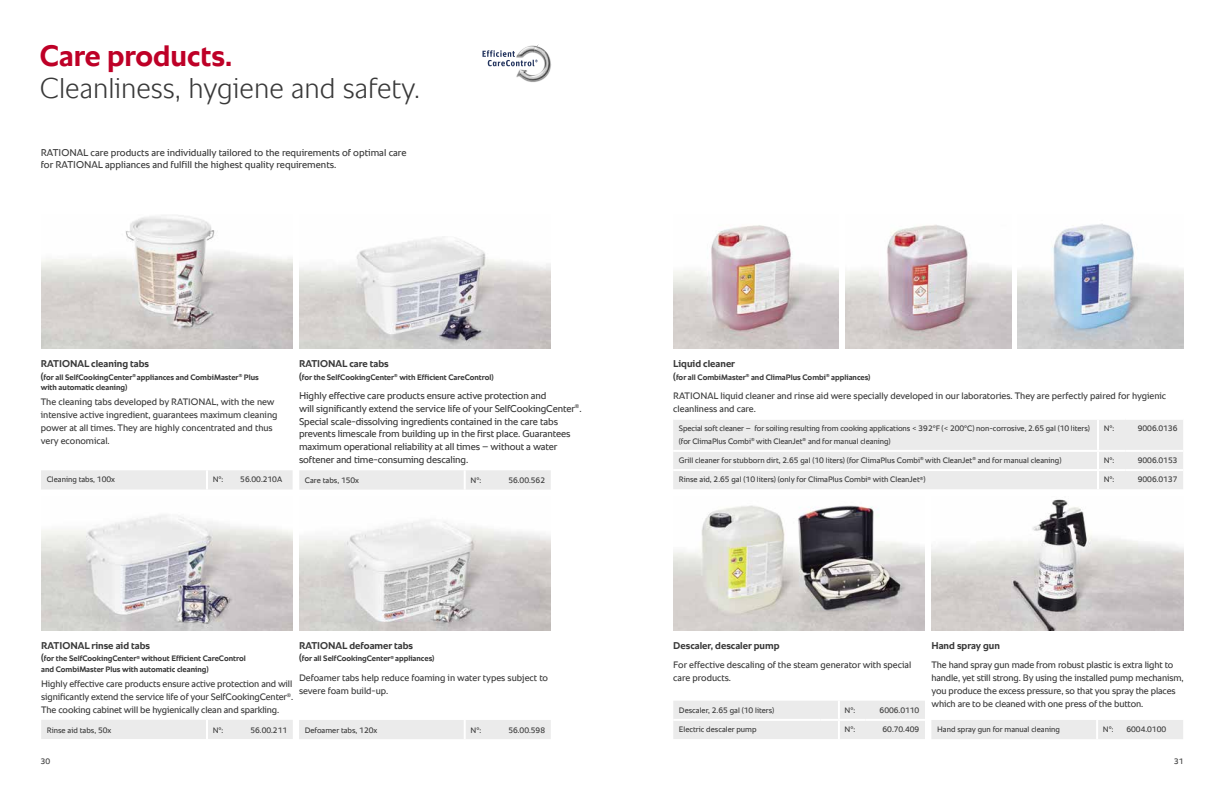
<style>
.page{position:relative;width:1224px;height:793px;background:#fff}
.page>*{position:absolute;margin:0;border:0;box-sizing:border-box;transform-origin:0 0}
.t1{font:700 30px "RATIONAL Sans TT";color:#be0027}
.t2{font:300 29px "RATIONAL Sans TT";color:#393939}
.t3{font:10px/12.8px "RATIONAL Sans TT";letter-spacing:-.01em;color:#393939}
.t4{font:700 10px "RATIONAL Sans TT";color:#393939}
.t5{font:9.5px/13px "RATIONAL Sans TT";color:#393939}
.t6{font:8px/12.8px "RATIONAL Sans TT";color:#393939}
.t7{font:700 8px/10.6px "RATIONAL Sans TT";color:#393939}
.s1{font-size:10px}
</style>
<div class="page">
<img style="left:673px;top:505px;width:252px;height:125px">
<img style="left:932px;top:499px;width:251px;height:131px">
<img style="left:41px;top:515px;width:252px;height:115px">
<img style="left:299px;top:520px;width:252px;height:110px">
<img style="left:41px;top:215px;width:252px;height:134px">
<img style="left:299px;top:236px;width:252px;height:112px">
<div style="left:41px;top:470px;width:252px;height:19px;background:#ebebeb"></div>
<img style="left:1017px;top:223px;width:166px;height:126px">
<img style="left:846px;top:224px;width:165px;height:125px">
<div style="left:673px;top:420px;width:510px;height:69px;background:#ebebeb"></div>
<div style="left:673px;top:701px;width:252px;height:38px;background:#ebebeb"></div>
<div style="left:931px;top:720px;width:252px;height:19px;background:#ebebeb"></div>
<div style="left:299px;top:720px;width:252px;height:19px;background:#ebebeb"></div>
<div style="left:41px;top:720px;width:252px;height:19px;background:#ebebeb"></div>
<hr style="left:206px;top:719px;width:2px;height:20px;background:#fff">
<div style="left:299px;top:470px;width:252px;height:19px;background:#ebebeb"></div>
<img style="left:673px;top:225px;width:166px;height:124px">
<img style="left:516px;top:47px;width:35px;height:35px">
<svg style="left:482px;top:44px;width:57px;height:22px"></svg>
<h1 class="t1" style="left:40px;top:34px;width:194px">Care products.</h1>
<h2 class="t2" style="left:40px;top:67px;width:382px">Cleanliness, hygiene and safety.</h2>
<p class="t3" style="left:41px;top:146px;width:367px">RATIONAL care products are individually tailored to the requirements of optimal care for RATIONAL appliances and fulfill the highest quality requirements.</p>
<p class="t4" style="left:41px;top:356px;width:110px">RATIONAL cleaning tabs</p>
<p class="t7" style="left:41px;top:372px;width:220px"><span class="s1">(</span>for all SelfCookingCenter<sup>®</sup> appliances and CombiMaster<sup>®</sup> Plus with automatic cleaning)</p>
<p class="t5" style="left:41px;top:395px;width:238px">The cleaning tabs developed by RATIONAL, with the new intensive active ingredient, guarantees maximum cleaning power at all times. They are highly concentrated and thus very economical.</p>
<p class="t6" style="left:47px;top:473px;width:70px">Cleaning tabs, 100x</p>
<p class="t6" style="left:213px;top:473px;width:12px">N°:</p>
<p class="t6" style="left:240px;top:473px;width:43px">56.00.210A</p>
<p class="t4" style="left:299px;top:356px;width:91px">RATIONAL care tabs</p>
<p class="t7" style="left:299px;top:372px;width:196px"><span class="s1">(</span>for the SelfCookingCenter<sup>®</sup> with Efficient CareControl)</p>
<p class="t3" style="left:299px;top:389px;width:284px">Highly effective care products ensure active protection and<br>will significantly extend the service life of your SelfCookingCenter<sup>®</sup>.<br>Special scale-dissolving ingredients contained in the care tabs prevents limescale from building up in the first place. Guarantees maximum operational reliability at all times – without a water softener and time-consuming descaling.</p>
<p class="t6" style="left:305px;top:474px;width:56px">Care tabs, 150x</p>
<p class="t6" style="left:470px;top:474px;width:12px">N°:</p>
<p class="t6" style="left:508px;top:474px;width:38px">56.00.562</p>
<p class="t4" style="left:41px;top:638px;width:111px">RATIONAL rinse aid tabs</p>
<p class="t7" style="left:41px;top:653px;width:206px"><span class="s1">(</span>for the SelfCookingCenter<sup>®</sup> without Efficient CareControl and CombiMaster Plus with automatic cleaning)</p>
<p class="t5" style="left:41px;top:677px;width:254px;text-align:justify">Highly effective care products ensure active protection and will significantly extend the service life of your SelfCookingCenter<sup>®</sup>.<br>The cooking cabinet will be hygienically clean and sparkling.</p>
<p class="t4" style="left:299px;top:638px;width:116px">RATIONAL defoamer tabs</p>
<p class="t7" style="left:299px;top:653px;width:137px"><span class="s1">(</span>for all SelfCookingCenter<sup>®</sup> appliances)</p>
<p class="t5" style="left:299px;top:671px;width:251px">Defoamer tabs help reduce foaming in water types subject to severe foam build-up.</p>
<p class="t4" style="left:673px;top:356px;width:63px">Liquid cleaner</p>
<p class="t7" style="left:673px;top:372px;width:199px"><span class="s1">(</span>for all CombiMaster<sup>®</sup> and ClimaPlus Combi<sup>®</sup> appliances)</p>
<p class="t5" style="left:673px;top:389px;width:495px">RATIONAL liquid cleaner and rinse aid were specially developed in our laboratories. They are perfectly paired for hygienic cleanliness and care.</p>
<p class="t6" style="left:679px;top:422px;width:412px">Special soft cleaner – for soiling resulting from cooking applications &lt; 392°F (&lt; 200°C) non-corrosive, 2.65 gal (10 liters) (for ClimaPlus Combi<sup>®</sup> with CleanJet<sup>®</sup> and for manual cleaning)</p>
<p class="t6" style="left:1104px;top:422px;width:12px">N°:</p>
<p class="t6" style="left:1138px;top:422px;width:41px">9006.0136</p>
<p class="t6" style="left:679px;top:454px;width:384px">Grill cleaner for stubborn dirt, 2.65 gal (10 liters) (for ClimaPlus Combi<sup>®</sup> with CleanJet<sup>®</sup> and for manual cleaning)</p>
<p class="t6" style="left:1104px;top:454px;width:12px">N°:</p>
<p class="t6" style="left:1138px;top:454px;width:41px">9006.0153</p>
<p class="t6" style="left:679px;top:473px;width:248px">Rinse aid, 2.65 gal (10 liters) (only for ClimaPlus Combi<sup>®</sup> with CleanJet<sup>®</sup>)</p>
<p class="t6" style="left:1104px;top:473px;width:12px">N°:</p>
<p class="t6" style="left:1138px;top:473px;width:41px">9006.0137</p>
<p class="t4" style="left:673px;top:638px;width:108px">Descaler, descaler pump</p>
<p class="t5" style="left:673px;top:658px;width:240px">For effective descaling of the steam generator with special care products.</p>
<p class="t6" style="left:679px;top:703px;width:97px">Descaler, 2.65 gal (10 liters)</p>
<p class="t6" style="left:845px;top:703px;width:12px">N°:</p>
<p class="t6" style="left:880px;top:703px;width:41px">6006.0110</p>
<p class="t4" style="left:931px;top:638px;width:70px">Hand spray gun</p>
<p class="t5" style="left:931px;top:658px;width:254px">The hand spray gun made from robust plastic is extra light to handle, yet still strong. By using the installed pump mechanism, you produce the excess pressure, so that you spray the places which are to be cleaned with one press of the button.</p>
<p class="t6" style="left:47px;top:723px;width:66px">Rinse aid tabs, 50x</p>
<p class="t6" style="left:213px;top:723px;width:12px">N°:</p>
<p class="t6" style="left:250px;top:723px;width:38px">56.00.211</p>
<p class="t6" style="left:305px;top:723px;width:74px">Defoamer tabs, 120x</p>
<p class="t6" style="left:470px;top:723px;width:12px">N°:</p>
<p class="t6" style="left:508px;top:723px;width:38px">56.00.598</p>
<p class="t6" style="left:679px;top:722px;width:79px">Electric descaler pump</p>
<p class="t6" style="left:845px;top:722px;width:12px">N°:</p>
<p class="t6" style="left:883px;top:722px;width:38px">60.70.409</p>
<p class="t6" style="left:937px;top:722px;width:124px">Hand spray gun for manual cleaning</p>
<p class="t6" style="left:1103px;top:722px;width:12px">N°:</p>
<p class="t6" style="left:1127px;top:722px;width:41px">6004.0100</p>
<p class="t6" style="left:41px;top:754px;width:11px">30</p>
<p class="t6" style="left:1174px;top:754px;width:11px">31</p>
</div>
